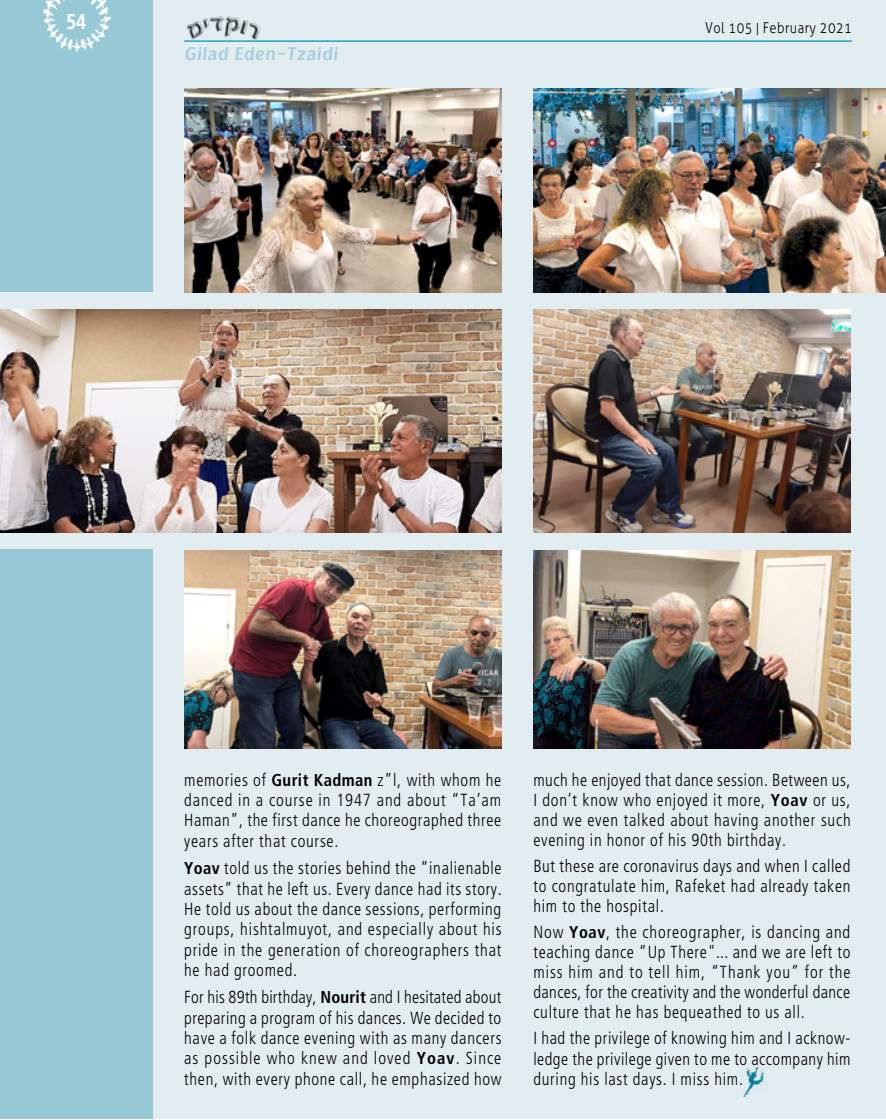
<style>
.page{position:relative;width:886px;height:1120px;background:#fff}
.page>*{position:absolute;margin:0;border:0;box-sizing:border-box;transform-origin:0 0}
.t1{font:700 21.25px "Frutiger";color:#fff;scale:.85 1}
.author_eng{font:700 18.75px "Typogarph";color:#a3cdda;scale:.9 1}
.text_frut{font:300 condensed 17.5px/20.4px "Frutiger";letter-spacing:.045em;color:#000;text-align:justify;scale:.95 1}
.t2{font:300 15px "Aller";letter-spacing:.035em;color:#000;scale:.85 1}
.s1{font-family:"Fb David New";font-weight:700}
.s2{font-weight:700;font-size:17.12px}
</style>
<div class="page">
<div style="left:0;top:0;width:886px;height:1119px;background:#e2edf1"></div>
<div style="left:0;top:0;width:152px;height:1119px;background:#96c8d6"></div>
<hr style="left:184px;top:40px;width:668px;height:2px;background:#0093ad">
<img style="left:184px;top:16px;width:78px;height:25px">
<img style="left:43px;top:0;width:68px;height:52px">
<div style="left:0;top:292px;width:206px;height:257px;background:#e2edf1"></div>
<img style="left:533px;top:89px;width:353px;height:203px">
<img style="left:184px;top:89px;width:317px;height:203px">
<img style="left:533px;top:550px;width:317px;height:199px">
<img style="left:0;top:310px;width:501px;height:223px">
<img style="left:533px;top:310px;width:318px;height:223px">
<img style="left:185px;top:550px;width:316px;height:199px">
<img style="left:743px;top:1066px;width:21px;height:31px">
<p class="t1" style="left:66px;top:9px;width:25px">54</p>
<p class="author_eng" style="left:184px;top:41px;width:175px">Gilad Eden-Tzaidi</p>
<p class="t2" style="left:705px;top:19px;width:174px">Vol 105 <span class="s1">|</span> February 2021</p>
<p class="text_frut" style="left:184px;top:770px;width:335px">memories of <span class="s2">Gurit Kadman</span> z”l, with whom he danced in a course in 1947 and about “Ta’am Haman”, the first dance he choreographed three years after that course.</p>
<p class="text_frut" style="left:184px;top:858px;width:336px"><span class="s2">Yoav</span> told us the stories behind the “inalienable assets” that he left us. Every dance had its story.<br>He told us about the dance sessions, performing groups, hishtalmuyot, and especially about his pride in the generation of choreographers that he had groomed.</p>
<p class="text_frut" style="left:184px;top:987px;width:336px">For his 89th birthday, <span class="s2">Nourit</span> and I hesitated about preparing a program of his dances. We decided to have a folk dance evening with as many dancers as possible who knew and loved <span class="s2">Yoav</span>. Since then, with every phone call, he emphasized how</p>
<p class="text_frut" style="left:533px;top:770px;width:336px;line-height:20px">much he enjoyed that dance session. Between us, I don’t know who enjoyed it more, <span class="s2">Yoav</span> or us, and we even talked about having another such evening in honor of his 90th birthday.</p>
<p class="text_frut" style="left:533px;top:856px;width:335px;line-height:20px">But these are coronavirus days and when I called to congratulate him, Rafeket had already taken him to the hospital.</p>
<p class="text_frut" style="left:533px;top:922px;width:335px;line-height:20px">Now <span class="s2">Yoav</span>, the choreographer, is dancing and teaching dance “Up There"... and we are left to miss him and to tell him, “Thank you” for the dances, for the creativity and the wonderful dance culture that he has bequeathed to us all.</p>
<p class="text_frut" style="left:533px;top:1028px;width:335px;line-height:20px">I had the privilege of knowing him and I acknow&shy;ledge the privilege given to me to accompany him during his last days. I miss him.</p>
</div>
